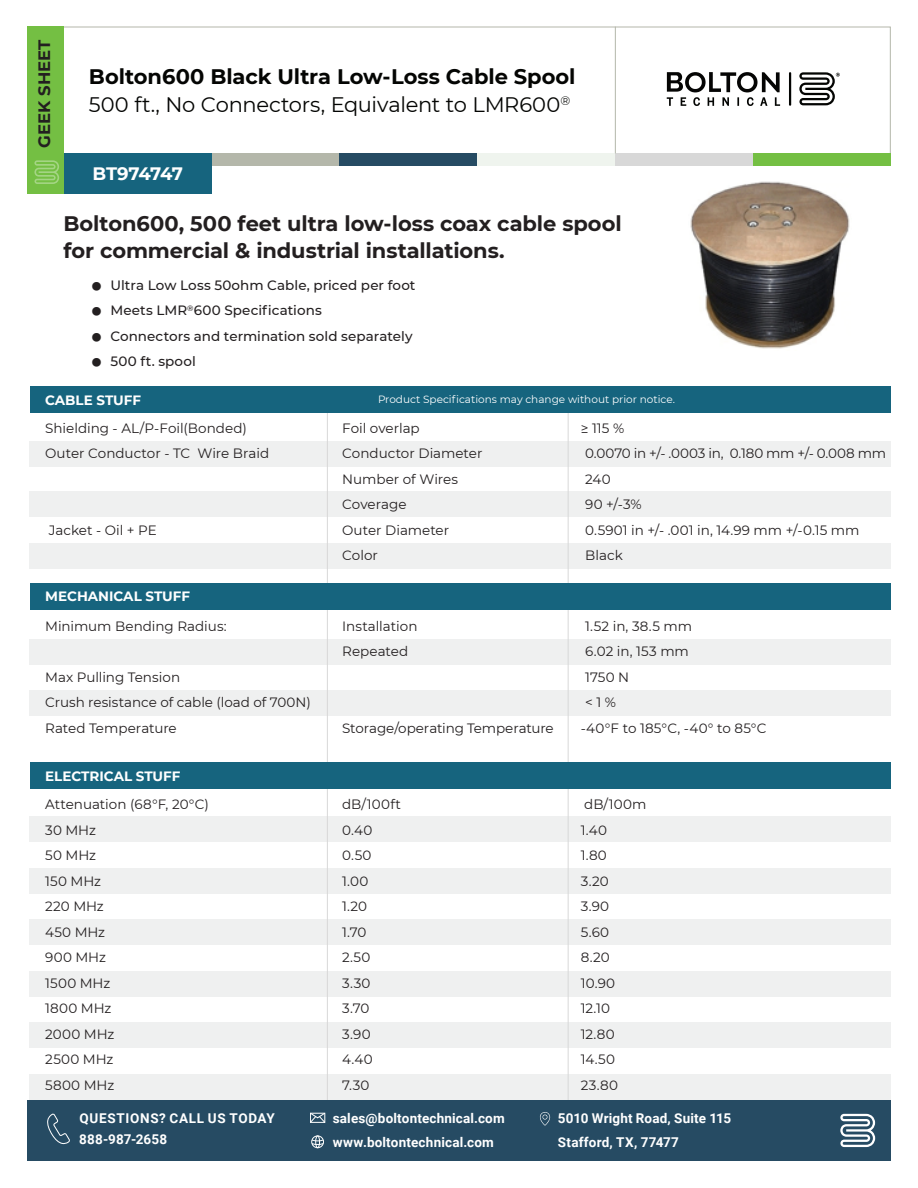
<style>
.page{position:relative;width:918px;height:1188px;background:#fff}
.page>*{position:absolute;margin:0;border:0;box-sizing:border-box;transform-origin:0 0}
.t1{font:700 21px/27px "Montserrat";letter-spacing:-.005em;color:#231f20}
.t2{font:21px "Montserrat";letter-spacing:-.01em;color:#040503}
.t3{font:700 21px "Montserrat";color:#040503}
.t4{font:700 18px "Montserrat";letter-spacing:-.04em;color:#fff}
.t5{font:700 16.5px "Montserrat";letter-spacing:.005em;color:#231f20}
.t6{font:13.5px "Montserrat";color:#231f20}
.t7{font:500 13.5px "Montserrat";letter-spacing:.005em;color:#231f20}
.t8{font:700 13.5px/24px "Roboto";letter-spacing:.015em;color:#fff}
.t9{font:700 13.5px "Montserrat";color:#fff}
.t10{font:13.5px "Montserrat";letter-spacing:.02em;color:#231f20}
.t11{font:700 13.5px "Roboto";letter-spacing:.05em;color:#fff}
.t12{font:10.5px "Montserrat";color:#fff}
.s1{font-weight:700;font-size:34.5px}
</style>
<div class="page">
<svg style="left:61px;top:26px;width:830px;height:127px"></svg>
<svg style="left:667px;top:72px;width:113px;height:34px"></svg>
<hr style="left:789px;top:72px;width:2px;height:34px;background:#040503">
<svg style="left:799px;top:72px;width:41px;height:33px"></svg>
<div style="left:201px;top:153px;width:138px;height:13px;background:#b4b7aa"></div>
<div style="left:63px;top:153px;width:149px;height:41px;background:#16647e"></div>
<div style="left:339px;top:153px;width:138px;height:13px;background:#264b63"></div>
<div style="left:615px;top:153px;width:138px;height:13px;background:#d8d8d8"></div>
<div style="left:477px;top:153px;width:138px;height:13px;background:#eff4ee"></div>
<div style="left:753px;top:153px;width:138px;height:13px;background:#74bf43"></div>
<div style="left:27px;top:27px;width:36px;height:167px;background:#74bf43"></div>
<hr style="left:615px;top:27px;width:1px;height:126px;background:#b4b7aa">
<svg style="left:34px;top:160px;width:25px;height:24px"></svg>
<img style="left:690px;top:181px;width:160px;height:168px">
<div style="left:30px;top:1074px;width:861px;height:26px;background:#eff0f0"></div>
<div style="left:30px;top:441px;width:861px;height:26px;background:#eff0f0"></div>
<div style="left:30px;top:491px;width:861px;height:26px;background:#eff0f0"></div>
<div style="left:30px;top:543px;width:861px;height:26px;background:#eff0f0"></div>
<div style="left:30px;top:639px;width:861px;height:26px;background:#eff0f0"></div>
<div style="left:30px;top:690px;width:861px;height:26px;background:#eff0f0"></div>
<div style="left:30px;top:816px;width:861px;height:26px;background:#eff0f0"></div>
<div style="left:30px;top:868px;width:861px;height:26px;background:#eff0f0"></div>
<div style="left:30px;top:919px;width:861px;height:26px;background:#eff0f0"></div>
<div style="left:30px;top:971px;width:861px;height:26px;background:#eff0f0"></div>
<div style="left:30px;top:1022px;width:861px;height:26px;background:#eff0f0"></div>
<hr style="left:327px;top:407px;width:1px;height:713px;background:#d8d8d8">
<hr style="left:568px;top:401px;width:1px;height:713px;background:#d8d8d8">
<div style="left:30px;top:386px;width:861px;height:27px;background:#16647e"></div>
<div style="left:30px;top:583px;width:861px;height:27px;background:#16647e"></div>
<div style="left:30px;top:762px;width:861px;height:27px;background:#16647e"></div>
<div style="left:27px;top:1100px;width:864px;height:61px;background:#264b63"></div>
<svg style="left:840px;top:1114px;width:35px;height:33px"></svg>
<svg style="left:47px;top:1113px;width:23px;height:32px"></svg>
<svg style="left:310px;top:1113px;width:15px;height:10px"></svg>
<div style="left:311px;top:1136px;width:13px;height:12px;border:1px solid #fff;border-radius:50%"></div>
<svg style="left:312px;top:1140px;width:12px;height:5px"></svg>
<div style="left:315px;top:1136px;width:5px;height:12px;border:1px solid #fff;border-radius:50%"></div>
<svg style="left:540px;top:1112px;width:10px;height:14px"></svg>
<p class="t5" style="left:33px;top:148px;width:110px;rotate:-90deg">GEEK SHEET</p>
<p class="t3" style="left:89px;top:61px;width:488px">Bolton600 Black Ultra Low-Loss Cable Spool</p>
<p class="t2" style="left:89px;top:90px;width:483px">500 ft., No Connectors, Equivalent to LMR600<sup>®</sup></p>
<p class="t4" style="left:92px;top:160px;width:92px">BT974747</p>
<p class="t1" style="left:63px;top:209px;width:560px">Bolton600, 500 feet ultra low-loss coax cable spool for commercial &amp; industrial installations.</p>
<p class="t7" style="left:90px;top:276px;width:327px"><span class="s1">•</span> Ultra Low Loss 50ohm Cable, priced per foot</p>
<p class="t7" style="left:90px;top:301px;width:233px"><span class="s1">•</span> Meets LMR<sup>®</sup>600 Specifications</p>
<p class="t7" style="left:90px;top:327px;width:324px"><span class="s1">•</span> Connectors and termination sold separately</p>
<p class="t7" style="left:90px;top:352px;width:107px"><span class="s1">•</span> 500 ft. spool</p>
<p class="t9" style="left:45px;top:390px;width:97px">CABLE STUFF</p>
<p class="t12" style="left:378px;top:392px;width:298px">Product Specifications may change without prior notice.</p>
<p class="t6" style="left:45px;top:418px;width:203px">Shielding - AL/P-Foil(Bonded)</p>
<p class="t6" style="left:342px;top:418px;width:79px">Foil overlap</p>
<p class="t6" style="left:581px;top:418px;width:45px">≥ 115 %</p>
<p class="t6" style="left:45px;top:444px;width:226px">Outer Conductor - TC Wire Braid</p>
<p class="t6" style="left:342px;top:444px;width:142px">Conductor Diameter</p>
<p class="t6" style="left:585px;top:444px;width:302px">0.0070 in +/- .0003 in, 0.180 mm +/- 0.008 mm</p>
<p class="t6" style="left:342px;top:469px;width:117px">Number of Wires</p>
<p class="t6" style="left:585px;top:469px;width:27px">240</p>
<p class="t6" style="left:342px;top:495px;width:66px">Coverage</p>
<p class="t6" style="left:585px;top:495px;width:58px">90 +/-3%</p>
<p class="t6" style="left:49px;top:520px;width:110px">Jacket - Oil + PE</p>
<p class="t6" style="left:342px;top:520px;width:108px">Outer Diameter</p>
<p class="t6" style="left:585px;top:520px;width:276px">0.5901 in +/- .001 in, 14.99 mm +/-0.15 mm</p>
<p class="t6" style="left:342px;top:546px;width:37px">Color</p>
<p class="t6" style="left:585px;top:546px;width:39px">Black</p>
<p class="t9" style="left:45px;top:587px;width:146px">MECHANICAL STUFF</p>
<p class="t6" style="left:45px;top:616px;width:183px">Minimum Bending Radius:</p>
<p class="t6" style="left:342px;top:616px;width:77px">Installation</p>
<p class="t6" style="left:585px;top:616px;width:108px">1.52 in, 38.5 mm</p>
<p class="t6" style="left:342px;top:642px;width:68px">Repeated</p>
<p class="t6" style="left:585px;top:642px;width:105px">6.02 in, 153 mm</p>
<p class="t6" style="left:45px;top:667px;width:136px">Max Pulling Tension</p>
<p class="t6" style="left:585px;top:667px;width:46px">1750 N</p>
<p class="t6" style="left:45px;top:693px;width:267px">Crush resistance of cable (load of 700N)</p>
<p class="t6" style="left:585px;top:693px;width:32px">&lt; 1 %</p>
<p class="t6" style="left:45px;top:718px;width:133px">Rated Temperature</p>
<p class="t6" style="left:342px;top:718px;width:213px">Storage/operating Temperature</p>
<p class="t10" style="left:581px;top:718px;width:187px">-40°F to 185°C, -40° to 85°C</p>
<p class="t9" style="left:45px;top:766px;width:137px">ELECTRICAL STUFF</p>
<p class="t6" style="left:45px;top:795px;width:165px">Attenuation (68°F, 20°C)</p>
<p class="t6" style="left:342px;top:795px;width:60px">dB/100ft</p>
<p class="t6" style="left:584px;top:795px;width:64px">dB/100m</p>
<p class="t6" style="left:45px;top:820px;width:52px">30 MHz</p>
<p class="t6" style="left:342px;top:820px;width:32px">0.40</p>
<p class="t6" style="left:581px;top:820px;width:28px">1.40</p>
<p class="t6" style="left:45px;top:846px;width:52px">50 MHz</p>
<p class="t6" style="left:342px;top:846px;width:31px">0.50</p>
<p class="t6" style="left:581px;top:846px;width:28px">1.80</p>
<p class="t6" style="left:45px;top:871px;width:57px">150 MHz</p>
<p class="t6" style="left:342px;top:871px;width:28px">1.00</p>
<p class="t6" style="left:581px;top:871px;width:29px">3.20</p>
<p class="t6" style="left:45px;top:897px;width:60px">220 MHz</p>
<p class="t6" style="left:342px;top:897px;width:27px">1.20</p>
<p class="t6" style="left:581px;top:897px;width:30px">3.90</p>
<p class="t6" style="left:45px;top:922px;width:61px">450 MHz</p>
<p class="t6" style="left:342px;top:922px;width:26px">1.70</p>
<p class="t6" style="left:581px;top:922px;width:30px">5.60</p>
<p class="t6" style="left:45px;top:948px;width:62px">900 MHz</p>
<p class="t6" style="left:342px;top:948px;width:30px">2.50</p>
<p class="t6" style="left:581px;top:948px;width:30px">8.20</p>
<p class="t6" style="left:45px;top:973px;width:67px">1500 MHz</p>
<p class="t6" style="left:342px;top:973px;width:30px">3.30</p>
<p class="t6" style="left:581px;top:973px;width:36px">10.90</p>
<p class="t6" style="left:45px;top:999px;width:68px">1800 MHz</p>
<p class="t6" style="left:342px;top:999px;width:29px">3.70</p>
<p class="t6" style="left:581px;top:999px;width:31px">12.10</p>
<p class="t6" style="left:45px;top:1024px;width:71px">2000 MHz</p>
<p class="t6" style="left:342px;top:1024px;width:30px">3.90</p>
<p class="t6" style="left:581px;top:1024px;width:35px">12.80</p>
<p class="t6" style="left:45px;top:1050px;width:70px">2500 MHz</p>
<p class="t6" style="left:342px;top:1050px;width:32px">4.40</p>
<p class="t6" style="left:581px;top:1050px;width:36px">14.50</p>
<p class="t6" style="left:45px;top:1075px;width:71px">5800 MHz</p>
<p class="t6" style="left:342px;top:1075px;width:29px">7.30</p>
<p class="t6" style="left:581px;top:1075px;width:39px">23.80</p>
<p class="t11" style="left:79px;top:1109px;width:197px">QUESTIONS? CALL US TODAY</p>
<p class="t8" style="left:79px;top:1127px;width:89px">888-987-2658</p>
<p class="t8" style="left:333px;top:1106px;width:174px">sales@boltontechnical.com www.boltontechnical.com</p>
<p class="t8" style="left:558px;top:1106px;width:175px">5010 Wright Road, Suite 115</p>
<p class="t8" style="left:558px;top:1130px;width:123px">Stafford, TX, 77477</p>
</div>
